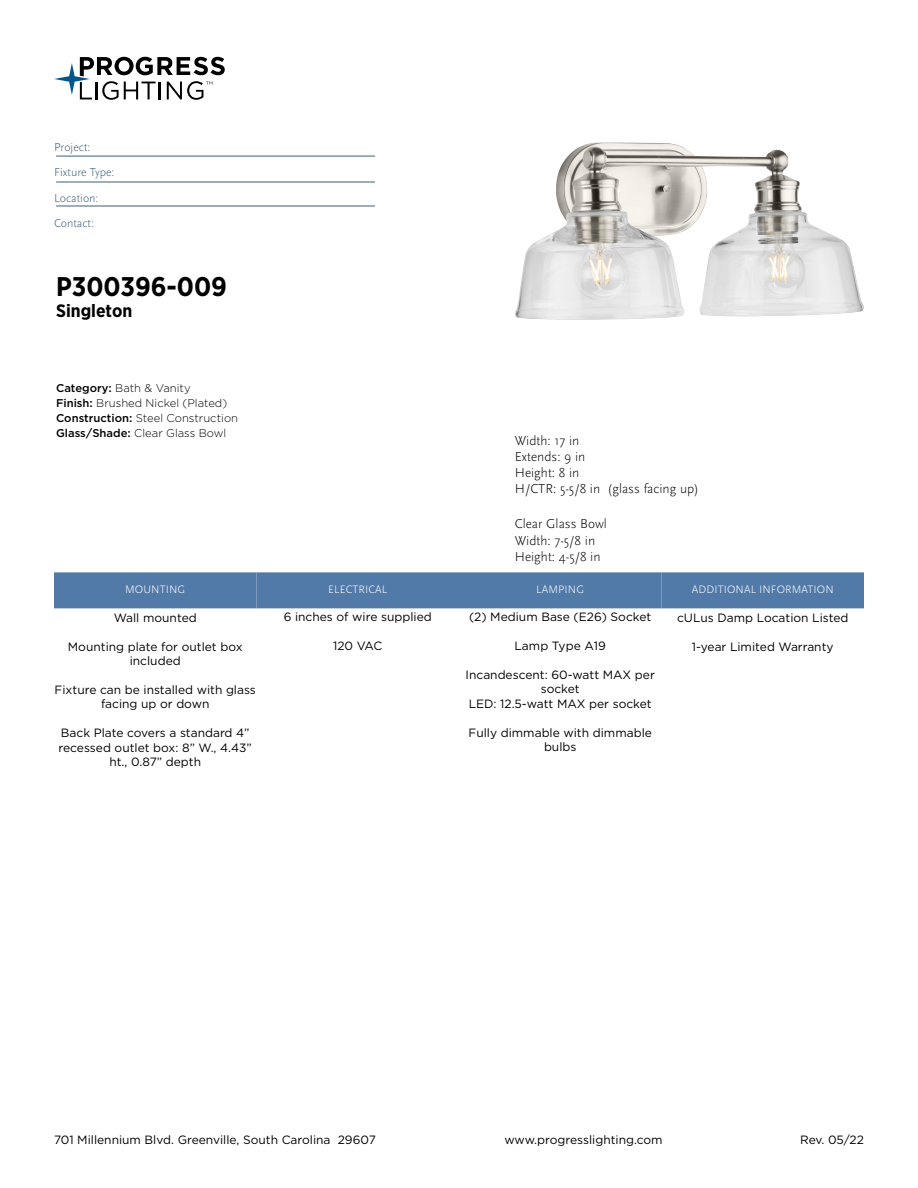
<style>
.page{position:relative;width:918px;height:1188px;background:#fff}
.page>*{position:absolute;margin:0;border:0;box-sizing:border-box;transform-origin:0 0}
.t1{font:700 27px "Gotham Narrow";color:#000}
.t2{font:700 18px "Gotham Narrow";color:#000}
.t3{font:300 13.5px/16.2px "Scala Sans Pro";color:#000}
.t4{font:12px/14.4px "Gotham";color:#000;text-align:center}
.t5{font:300 12px/25.5px "Scala Sans Pro";color:#3b5e7b}
.t6{font:300 11.25px/15px "Gotham";color:#000}
.t7{font:300 11.25px "Scala Sans Pro";letter-spacing:.01em;color:#fff}
.s1{font-weight:500}
</style>
<div class="page">
<svg style="left:54px;top:57px;width:171px;height:43px"></svg>
<hr style="left:56px;top:156px;width:319px;height:1px;background:#3b5e7b">
<hr style="left:56px;top:182px;width:319px;height:1px;background:#3b5e7b">
<hr style="left:56px;top:206px;width:319px;height:1px;background:#3b5e7b">
<img style="left:515px;top:143px;width:349px;height:177px">
<div style="left:54px;top:572px;width:202px;height:36px;background:#527aa8"></div>
<div style="left:256px;top:572px;width:203px;height:36px;background:#527aa8"></div>
<div style="left:459px;top:572px;width:203px;height:36px;background:#527aa8"></div>
<div style="left:662px;top:572px;width:202px;height:36px;background:#527aa8"></div>
<p class="t5" style="left:54px;top:134px;width:62px">Project:<br>Fixture Type:<br>Location:<br>Contact:</p>
<h1 class="t1" style="left:56px;top:270px;width:172px">P300396-009</h1>
<h2 class="t2" style="left:56px;top:300px;width:78px">Singleton</h2>
<p class="t6" style="left:56px;top:380px;width:183px"><span class="s1">Category:</span> Bath &amp; Vanity<br><span class="s1">Finish:</span> Brushed Nickel (Plated)<br><span class="s1">Construction:</span> Steel Construction<br><span class="s1">Glass/Shade:</span> Clear Glass Bowl</p>
<p class="t7" style="left:125px;top:583px;width:62px">MOUNTING</p>
<p class="t4" style="left:114px;top:610px;width:84px">Wall mounted</p>
<p class="t4" style="left:68px;top:639px;width:176px">Mounting plate for outlet box included</p>
<p class="t4" style="left:55px;top:682px;width:203px">Fixture can be installed with glass facing up or down</p>
<p class="t4" style="left:59px;top:726px;width:195px">Back Plate covers a standard 4” recessed outlet box: 8” W., 4.43” ht., 0.87” depth</p>
<p class="t7" style="left:328px;top:583px;width:61px">ELECTRICAL</p>
<p class="t4" style="left:284px;top:610px;width:150px">6 inches of wire supplied</p>
<p class="t4" style="left:333px;top:639px;width:51px">120 VAC</p>
<p class="t3" style="left:515px;top:432px;width:186px">Width: 17 in<br>Extends: 9 in<br>Height: 8 in<br>H/CTR: 5-5/8 in (glass facing up)</p>
<p class="t3" style="left:515px;top:516px;width:94px">Clear Glass Bowl<br>Width: 7-5/8 in<br>Height: 4-5/8 in</p>
<p class="t7" style="left:536px;top:583px;width:49px">LAMPING</p>
<p class="t4" style="left:469px;top:610px;width:184px">(2) Medium Base (E26) Socket</p>
<p class="t4" style="left:515px;top:639px;width:93px">Lamp Type A19</p>
<p class="t4" style="left:466px;top:667px;width:191px">Incandescent: 60-watt MAX per socket<br>LED: 12.5-watt MAX per socket</p>
<p class="t4" style="left:469px;top:725px;width:185px">Fully dimmable with dimmable bulbs</p>
<p class="t7" style="left:692px;top:583px;width:143px">ADDITIONAL INFORMATION</p>
<p class="t4" style="left:677px;top:610px;width:173px">cULus Damp Location Listed</p>
<p class="t4" style="left:692px;top:639px;width:143px">1-year Limited Warranty</p>
<p class="t4" style="left:54px;top:1132px;width:323px">701 Millennium Blvd. Greenville, South Carolina 29607</p>
<p class="t4" style="left:504px;top:1132px;width:160px">www.progresslighting.com</p>
<p class="t4" style="left:800px;top:1132px;width:65px">Rev. 05/22</p>
</div>
